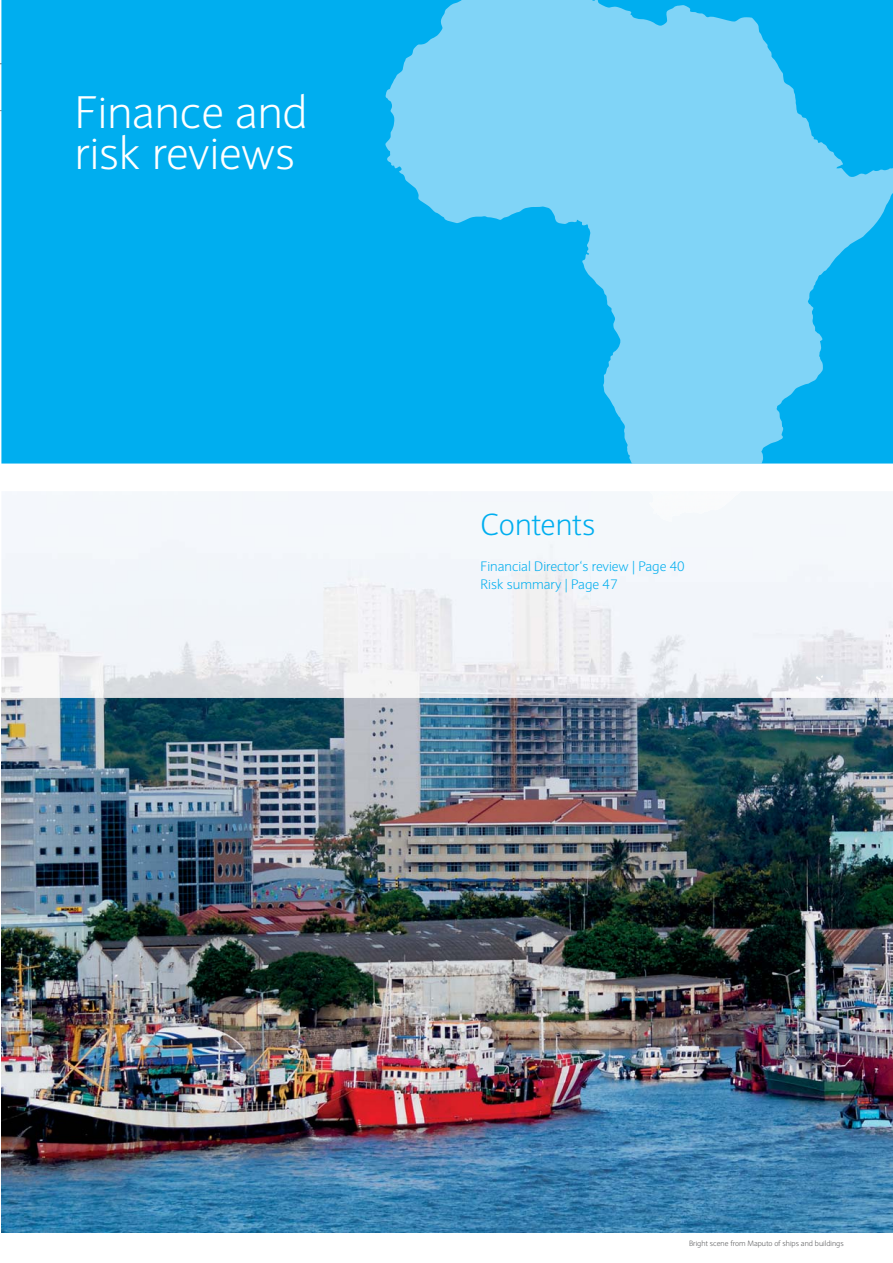
<style>
.page{position:relative;width:893px;height:1263px;background:#fff}
.page>*{position:absolute;margin:0;border:0;box-sizing:border-box;transform-origin:0 0}
.t1{font:300 45px/40.5px "Expert Sans";color:#fff}
.t2{font:300 30px "Expert Sans";color:#00aeef}
.t3{font:300 13.5px/18px "Expert Sans";color:#00aeef}
.t4{font:300 7.5px "Expert Sans";color:#58595b}
</style>
<div class="page">
<img style="left:1px;top:698px;width:891px;height:535px">
<div style="left:1px;top:0;width:384px;height:464px;background:#00aeef"></div>
<svg style="left:385px;top:0;width:507px;height:464px;background:#49c3f3"></svg>
<svg style="left:1px;top:491px;width:891px;height:207px;fill:#f2f5fa"></svg>
<svg style="left:816px;top:676px;width:7px;height:5px"></svg>
<img style="left:649px;top:491px;width:92px;height:31px">
<h1 class="t1" style="left:75px;top:98px;width:234px">Finance and risk reviews</h1>
<h2 class="t2" style="left:480px;top:513px;width:116px">Contents</h2>
<p class="t3" style="left:480px;top:559px;width:206px">Financial Director‘s review | Page 40<br>Risk summary | Page 47</p>
<p class="t4" style="left:689px;top:1241px;width:156px">Bright scene from Maputo of ships and buildings</p>
</div>
